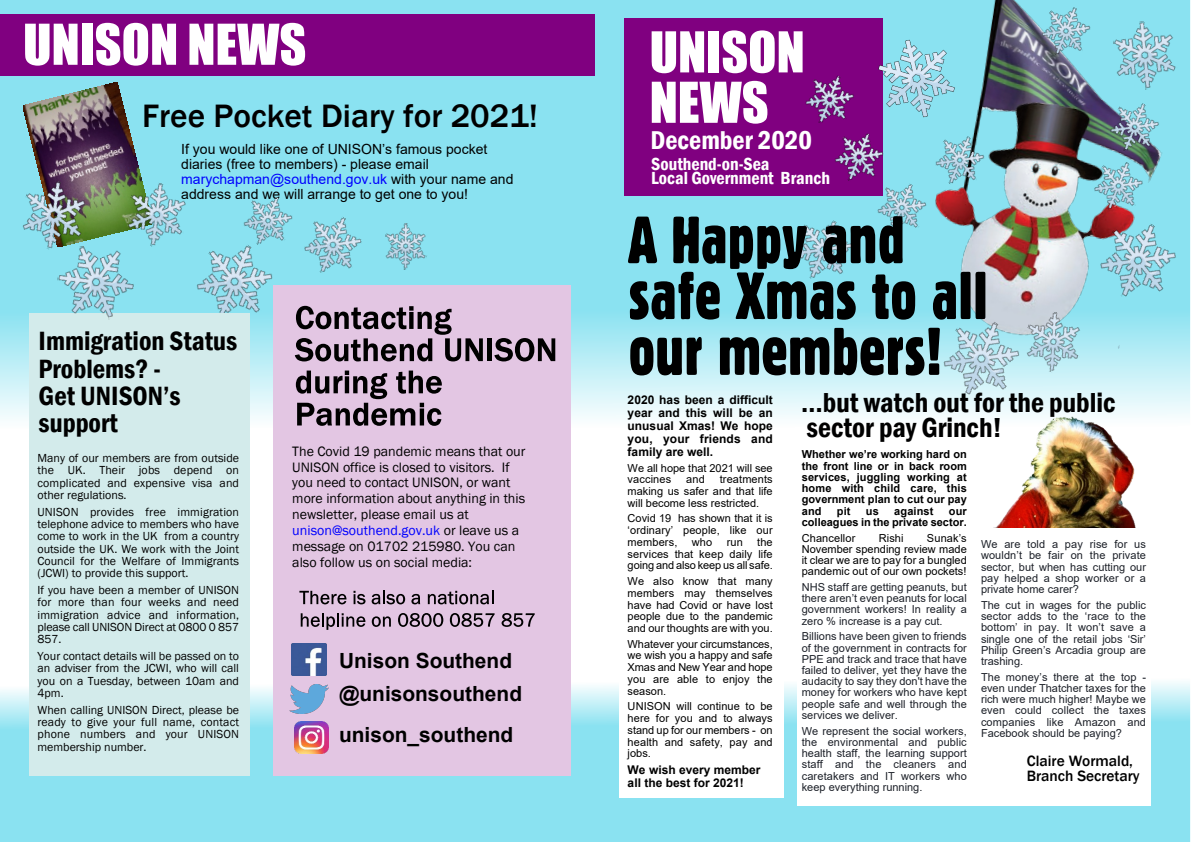
<style>
.page{position:relative;width:1191px;height:842px;background:#fff}
.page>*{position:absolute;margin:0;border:0;box-sizing:border-box;transform-origin:0 0}
.t1{font:64.8px/55.8px "Gothic 821 Condensed BT";color:#000}
.t2{font:52px "Impact";color:#fff}
.t3{font:500 33.3px "Franklin Gothic";color:#000}
.t4{font:600 condensed 28.2px/25.3px "Franklin Gothic";color:#000}
.t5{font:600 condensed 27.2px/27.1px "Franklin Gothic";color:#000}
.t6{font:600 condensed 26.5px "Franklin Gothic";color:#fff}
.t7{font:700 20.9px/33.4px "Arial";color:#000}
.t8{font:600 condensed 18px/14.2px "Franklin Gothic";color:#fff}
.t9{font:500 15.4px/14.5px "Franklin Gothic";color:#000}
.t10{font:14px/15.9px "Franklin Gothic";color:#000}
.t11{font:14px/15.1px "Arial";color:#000}
.t12{font:12px/12.2px "Franklin Gothic";color:#000;text-align:justify}
.t13{font:700 12px/12.8px "Arial";color:#000;text-align:justify}
.t14{font:11px/11.2px "Arial";color:#1d2129;text-align:justify}
.t15{font:11px/11.7px "Arial";color:#000;text-align:justify}
.t16{font:700 11px/11.2px "Arial";color:#000;text-align:justify}
.s1{color:#00f}
</style>
<div class="page">
<img style="left:0;top:0;width:1190px;height:842px">
<div style="left:273px;top:285px;width:298px;height:491px;background:#e3c6e3"></div>
<div style="left:624px;top:18px;width:258px;height:178px;background:#800080"></div>
<img style="left:891px;top:0;width:300px;height:355px">
<img style="left:878px;top:40px;width:77px;height:78px">
<img style="left:781px;top:209px;width:83px;height:83px">
<img style="left:1100px;top:94px;width:67px;height:67px">
<img style="left:805px;top:75px;width:49px;height:48px">
<img style="left:835px;top:124px;width:57px;height:57px">
<img style="left:1084px;top:153px;width:67px;height:67px">
<img style="left:868px;top:175px;width:67px;height:67px">
<img style="left:1085px;top:209px;width:105px;height:105px">
<img style="left:926px;top:127px;width:67px;height:67px">
<img style="left:1032px;top:0;width:67px;height:65px">
<img style="left:1108px;top:19px;width:74px;height:74px">
<div style="left:0;top:14px;width:594px;height:61px;background:#800080"></div>
<svg style="left:295px;top:306px;width:188px;height:55px"></svg>
<div style="left:487px;top:338px;width:5px;height:23px;background:#000"></div>
<svg style="left:494px;top:338px;width:61px;height:23px"></svg>
<svg style="left:296px;top:371px;width:146px;height:55px"></svg>
<svg style="left:299px;top:591px;width:47px;height:13px"></svg>
<svg style="left:353px;top:591px;width:12px;height:13px"></svg>
<svg style="left:372px;top:591px;width:33px;height:13px"></svg>
<svg style="left:411px;top:594px;width:9px;height:10px"></svg>
<svg style="left:428px;top:591px;width:65px;height:13px"></svg>
<svg style="left:301px;top:613px;width:64px;height:17px"></svg>
<svg style="left:372px;top:616px;width:19px;height:11px"></svg>
<svg style="left:398px;top:613px;width:45px;height:14px"></svg>
<svg style="left:450px;top:613px;width:44px;height:14px"></svg>
<svg style="left:501px;top:613px;width:34px;height:14px"></svg>
<img style="left:290px;top:684px;width:39px;height:29px">
<img style="left:292px;top:644px;width:35px;height:31px">
<img style="left:294px;top:722px;width:35px;height:31px">
<img style="left:23px;top:82px;width:129px;height:157px">
<img style="left:118px;top:176px;width:78px;height:78px">
<img style="left:234px;top:188px;width:67px;height:67px">
<img style="left:182px;top:230px;width:105px;height:105px">
<img style="left:293px;top:206px;width:79px;height:79px">
<img style="left:379px;top:220px;width:53px;height:53px">
<img style="left:12px;top:173px;width:85px;height:85px">
<div style="left:29px;top:313px;width:221px;height:463px;background:#d3ebeb"></div>
<img style="left:54px;top:239px;width:86px;height:81px">
<div style="left:797px;top:436px;width:353px;height:369px;background:#fff"></div>
<img style="left:928px;top:307px;width:105px;height:105px">
<img style="left:1018px;top:307px;width:71px;height:71px">
<img style="left:993px;top:416px;width:147px;height:112px">
<div style="left:619px;top:491px;width:165px;height:307px;background:#fff"></div>
<h2 class="t2" style="left:23px;top:24px;width:285px">UNISON NEWS</h2>
<h2 class="t2" style="left:649px;top:31px;width:157px">UNISON</h2>
<h3 class="t3" style="left:142px;top:104px;width:397px">Free Pocket Diary for 2021!</h3>
<p class="t11" style="left:181px;top:143px;width:334px">If you would like one of UNISON’s famous pocket diaries (free to members) - please email <span class="s1">marychapman@southend.gov.uk</span> with your name and address and we will arrange to get one to you!</p>
<h3 class="t5" style="left:39px;top:330px;width:200px">Immigration Status<br>Problems? -<br>Get UNISON’s support</h3>
<p class="t12" style="left:38px;top:453px;width:203px">Many of our members are from outside the UK. Their jobs depend on complicated and expensive visa and other regulations.</p>
<p class="t12" style="left:38px;top:507px;width:203px">UNISON provides free immigration telephone advice to members who have come to work in the UK from a country outside the UK. We work with the Joint Council for the Welfare of Immigrants (JCWI) to provide this support.</p>
<p class="t12" style="left:38px;top:585px;width:203px">If you have been a member of UNISON for more than four weeks and need immigration advice and information, please call UNISON Direct at 0800 0 857<br>857.</p>
<p class="t12" style="left:38px;top:651px;width:203px">Your contact details will be passed on to an adviser from the JCWI, who will call you on a Tuesday, between 10am and 4pm.</p>
<p class="t12" style="left:38px;top:705px;width:203px">When calling UNISON Direct, please be ready to give your full name, contact phone numbers and your UNISON membership number.</p>
<p class="t10" style="left:292px;top:444px;width:235px">The Covid 19 pandemic means that our UNISON office is closed to visitors. If you need to contact UNISON, or want more information about anything in this newsletter, please email us at <span class="s1">unison@southend.gov.uk</span> or leave us a message on 01702 215980. You can also follow us on social media:</p>
<h3 class="t7" style="left:339px;top:646px;width:184px">Unison Southend @unisonsouthend</h3>
<h3 class="t7" style="left:339px;top:720px;width:176px">unison_southend</h3>
<h2 class="t2" style="left:649px;top:82px;width:120px">NEWS</h2>
<h3 class="t6" style="left:650px;top:130px;width:163px">December 2020</h3>
<h3 class="t8" style="left:651px;top:158px;width:180px">Southend-on-Sea<br>Local Government Branch</h3>
<h1 class="t1" style="left:628px;top:218px;width:361px">A Happy and safe Xmas to all our members!</h1>
<p class="t13" style="left:627px;top:395px;width:147px">2020 has been a difficult year and this will be an unusual Xmas! We hope you, your friends and family are well.</p>
<p class="t15" style="left:627px;top:463px;width:147px">We all hope that 2021 will see vaccines</p>
<p class="t15" style="left:686px;top:474px;width:20px">and</p>
<p class="t15" style="left:627px;top:474px;width:147px;text-indent:92px">treatments making us safer and that life will become less restricted.</p>
<p class="t15" style="left:627px;top:514px;width:147px">Covid 19 has shown that it is ‘ordinary’ people, like our members,</p>
<p class="t15" style="left:627px;top:537px;width:147px;text-indent:130px">the services that keep daily life going and also keep us all safe.</p>
<p class="t15" style="left:627px;top:576px;width:147px">We also know that many members may themselves have had Covid or have lost people due to the pandemic and our thoughts are with you.</p>
<p class="t15" style="left:627px;top:639px;width:147px">Whatever your circumstances, we wish you a happy and safe Xmas and New Year and hope you are able to enjoy the season.</p>
<p class="t15" style="left:627px;top:702px;width:147px">UNISON will continue to be here for you and to always stand up for our members - on health and safety, pay and jobs.</p>
<p class="t13" style="left:627px;top:764px;width:134px">We wish every member all the best for 2021!</p>
<p class="t15" style="left:692px;top:537px;width:22px">who</p>
<p class="t15" style="left:726px;top:537px;width:18px">run</p>
<h3 class="t4" style="left:801px;top:392px;width:316px">…but watch out for the public sector pay Grinch!</h3>
<p class="t16" style="left:801px;top:450px;width:166px">Whether we’re working hard on the front line or in back room services, juggling working at home with child care, this government plan to cut our pay and</p>
<p class="t16" style="left:837px;top:506px;width:15px">pit</p>
<p class="t16" style="left:866px;top:506px;width:14px">us</p>
<p class="t16" style="left:894px;top:506px;width:41px">against</p>
<p class="t16" style="left:801px;top:506px;width:166px;text-align:right">our<br>colleagues in the private sector.</p>
<p class="t15" style="left:801px;top:533px;width:55px">Chancellor</p>
<p class="t15" style="left:878px;top:533px;width:26px">Rishi</p>
<p class="t15" style="left:801px;top:533px;width:166px;line-height:11.2px;text-indent:125px">Sunak’s November spending review made it clear we are to pay for a bungled pandemic out of our own pockets!</p>
<p class="t14" style="left:801px;top:582px;width:166px">NHS staff are getting peanuts, but there aren’t even peanuts for local government workers! In reality a zero % increase is a pay cut.</p>
<p class="t14" style="left:801px;top:632px;width:166px">Billions have been given to friends of the government in contracts for PPE and track and trace that have failed to deliver, yet they have the audacity to say they don't have the money for workers who have kept people safe and well through the services we deliver.</p>
<p class="t14" style="left:801px;top:726px;width:166px">We represent the social workers, the environmental and public health staff, the learning support staff and the cleaners and caretakers and IT workers who keep everything running.</p>
<p class="t14" style="left:981px;top:540px;width:166px">We are told a pay rise for us wouldn’t be fair on the private sector, but when has cutting our pay helped a shop worker or a private home carer?</p>
<p class="t14" style="left:981px;top:600px;width:166px">The cut in wages for the public sector adds to the ‘race to the bottom’ in pay. It won’t save a single one of the retail jobs ‘Sir’ Philip Green’s Arcadia group are trashing.</p>
<p class="t14" style="left:981px;top:672px;width:166px">The money’s there at the top - even under Thatcher taxes for the rich were much higher! Maybe we even could collect the taxes companies like Amazon and Facebook should be paying?</p>
<h3 class="t9" style="left:1026px;top:755px;width:114px">Claire Wormald,<br>Branch Secretary</h3>
</div>
